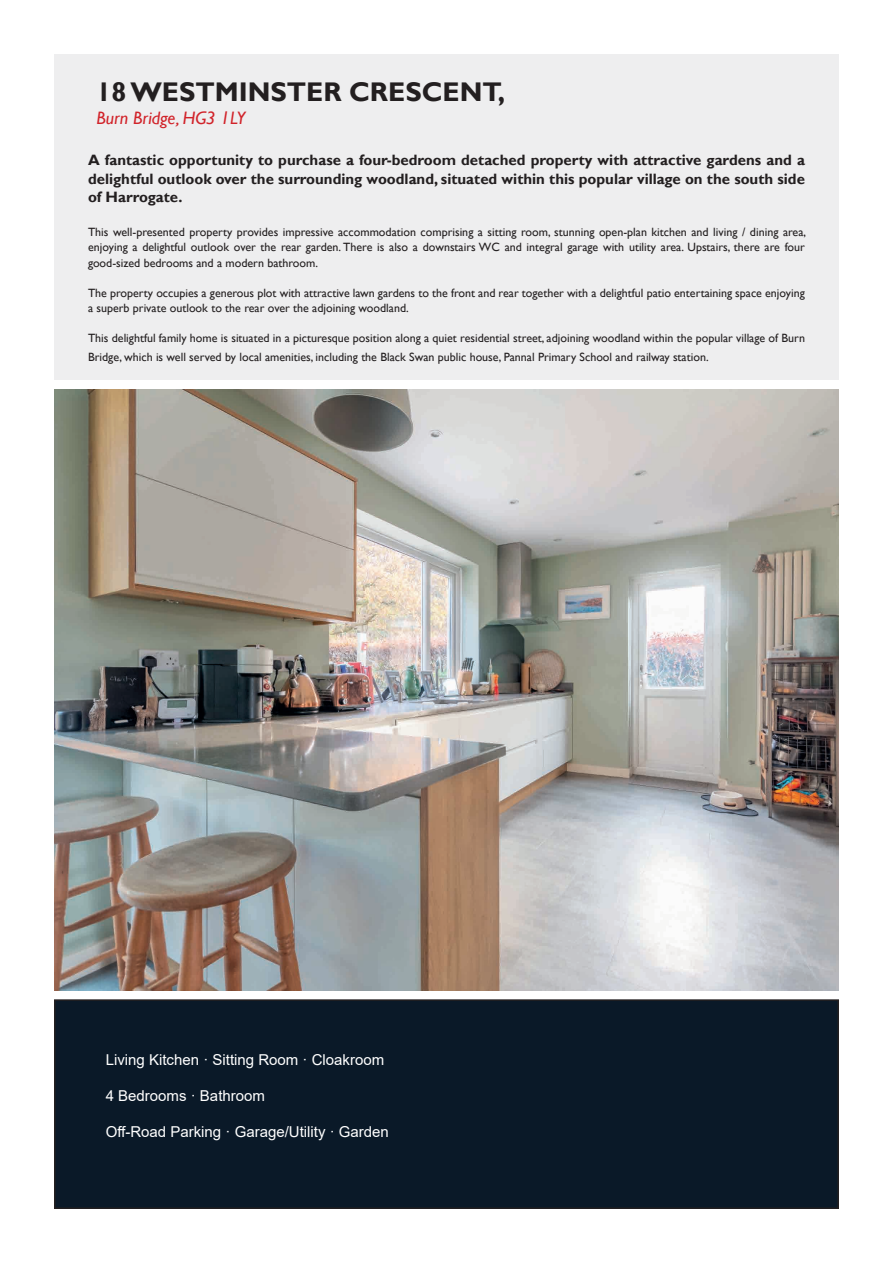
<style>
.page{position:relative;width:893px;height:1263px;background:#fff}
.page>*{position:absolute;margin:0;border:0;box-sizing:border-box;transform-origin:0 0}
.t1{font:700 27px "Gill Sans";color:#231f20}
.t2{font:italic 18px "Gill Sans";color:#d1232a}
.t3{font:700 15px/18.8px "Gill Sans";color:#231f20;text-align:justify}
.t4{font:15px "Arial";color:#fff}
.t5{font:12px/15.1px "Gill Sans";color:#231f20}
</style>
<div class="page">
<div style="left:55px;top:1000px;width:783px;height:208px;background:#0a1928"></div>
<div style="left:54px;top:999px;width:785px;height:210px;border:2px solid #231f20"></div>
<div style="left:54px;top:54px;width:785px;height:326px;background:#eeeeef"></div>
<img style="left:54px;top:390px;width:785px;height:601px">
<h1 class="t1" style="left:97px;top:76px;width:410px">18 WESTMINSTER CRESCENT,</h1>
<h2 class="t2" style="left:97px;top:107px;width:150px">Burn Bridge, HG3 1LY</h2>
<p class="t3" style="left:88px;top:151px;width:718px">A fantastic opportunity to purchase a four-bedroom detached property with attractive gardens and a delightful outlook over the surrounding woodland, situated within this popular village on the south side of Harrogate.</p>
<p class="t5" style="left:88px;top:225px;width:720px;text-align:justify">This well-presented property provides impressive accommodation comprising a sitting room, stunning open-plan kitchen and living / dining area, enjoying a delightful outlook over the rear garden. There is also a downstairs WC and integral garage with utility area. Upstairs, there are four good-sized bedrooms and a modern bathroom.</p>
<p class="t5" style="left:88px;top:286px;width:718px">The property occupies a generous plot with attractive lawn gardens to the front and rear together with a delightful patio entertaining space enjoying a superb private outlook to the rear over the adjoining woodland.</p>
<p class="t5" style="left:88px;top:329px;width:718px;line-height:18.8px">This delightful family home is situated in a picturesque position along a quiet residential street, adjoining woodland within the popular village of Burn<br>Bridge, which is well served by local amenities, including the Black Swan public house, Pannal Primary School and railway station.</p>
<p class="t4" style="left:106px;top:1049px;width:280px">Living Kitchen · Sitting Room · Cloakroom</p>
<p class="t4" style="left:106px;top:1085px;width:161px">4 Bedrooms · Bathroom</p>
<p class="t4" style="left:106px;top:1121px;width:285px">Off-Road Parking · Garage/Utility · Garden</p>
</div>
